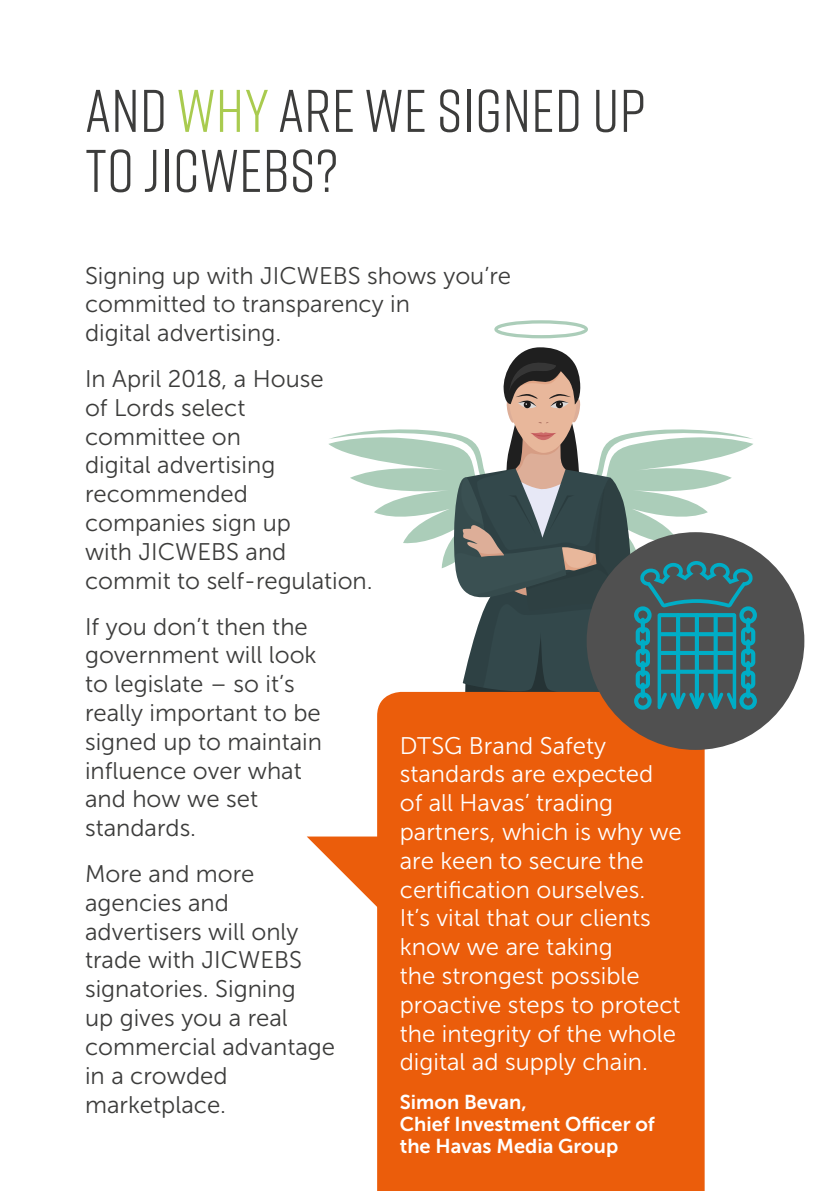
<style>
.page{position:relative;width:828px;height:1191px;background:#fff}
.page>*{position:absolute;margin:0;border:0;box-sizing:border-box;transform-origin:0 0}
.t1{font:60px/60px "Rift";letter-spacing:.01em;color:#3c3c3b}
.t2{font:24px/28.8px "Museo Sans 300";color:#3c3c3b}
.t3{font:24px/28.8px "Museo Sans 300";color:#fff}
.t4{font:20px/22px "Museo Sans 700";color:#fff}
.s1{color:#a9cb4f}
</style>
<div class="page">
<svg style="left:494px;top:320px;width:94px;height:18px"></svg>
<div style="left:377px;top:735px;width:327px;height:456px;background:#eb5d0b"></div>
<svg style="left:307px;top:836px;width:85px;height:85px"></svg>
<div style="left:586px;top:532px;width:218px;height:218px;background:#505050;border-radius:50%"></div>
<div style="left:739px;top:606px;width:18px;height:18px;border:4px solid #00adc6;border-radius:50%"></div>
<div style="left:739px;top:692px;width:18px;height:17px;border:4px solid #00adc6;border-radius:50%"></div>
<div style="left:741px;top:627px;width:14px;height:18px;border:4px solid #00adc6;border-radius:3px"></div>
<div style="left:741px;top:649px;width:14px;height:18px;border:4px solid #00adc6;border-radius:3px"></div>
<div style="left:741px;top:670px;width:14px;height:19px;border:4px solid #00adc6;border-radius:3px"></div>
<svg style="left:329px;top:347px;width:424px;height:388px"></svg>
<h1 class="t1" style="left:85px;top:78px;width:562px">AND <span class="s1">WHY</span> ARE WE SIGNED UP<br>TO JICWEBS?</h1>
<p class="t2" style="left:85px;top:261px;width:427px">Signing up with JICWEBS shows you’re committed to transparency in<br>digital advertising.</p>
<p class="t2" style="left:85px;top:364px;width:289px">In April 2018, a House<br>of Lords select<br>committee on<br>digital advertising recommended companies sign up<br>with JICWEBS and commit to self-regulation.</p>
<p class="t2" style="left:85px;top:612px;width:238px">If you don’t then the government will look to legislate – so it’s really important to be signed up to maintain influence over what and how we set standards.</p>
<p class="t2" style="left:85px;top:859px;width:252px">More and more agencies and advertisers will only trade with JICWEBS signatories. Signing<br>up gives you a real commercial advantage in a crowded marketplace.</p>
<p class="t3" style="left:400px;top:731px;width:284px">DTSG Brand Safety standards are expected<br>of all Havas’ trading partners, which is why we are keen to secure the certification ourselves.<br>It’s vital that our clients know we are taking<br>the strongest possible proactive steps to protect the integrity of the whole digital ad supply chain.</p>
<p class="t4" style="left:400px;top:1091px;width:256px">Simon Bevan,<br>Chief Investment Officer of the Havas Media Group</p>
</div>
